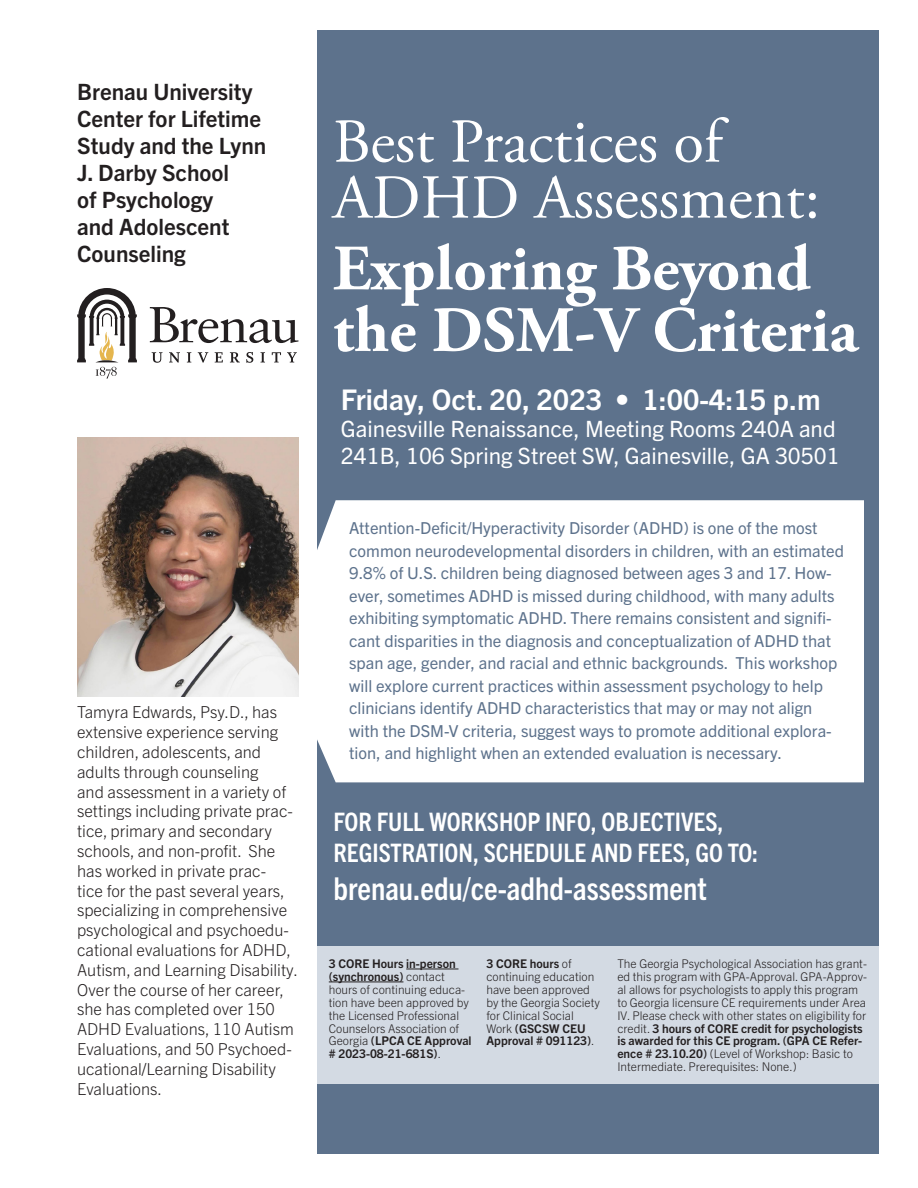
<style>
.page{position:relative;width:918px;height:1188px;background:#fff}
.page>*{position:absolute;margin:0;border:0;box-sizing:border-box;transform-origin:0 0}
.t1{font:700 64.5px/61.7px "Adobe Garamond Pro";color:#fff}
.t2{font:62.4px/55.9px "Adobe Garamond Pro";color:#fff}
.t3{font:700 condensed 31.5px "Trade Gothic Next LT Pro";color:#fff}
.t4{font:700 28.5px "Trade Gothic Next LT Pro";color:#fff}
.t5{font:700 condensed 25.5px/30.6px "Trade Gothic Next LT Pro";color:#fff}
.t6{font:700 22.5px/27px "Trade Gothic Next LT Pro";color:#231f20}
.t7{font:22.5px/27px "Trade Gothic Next LT Pro";color:#fff}
.t8{font:16.5px/22.5px "Trade Gothic Next LT Pro";color:#5d728c}
.t9{font:300 16.5px/19.8px "Trade Gothic Next LT Pro";color:#231f20}
.t10{font:300 12px/12.9px "Trade Gothic Next LT Pro";color:#231f20}
.s1{font-weight:700}
</style>
<div class="page">
<div style="left:317px;top:31px;width:561px;height:1123px;background:#5d728c"></div>
<svg style="left:77px;top:288px;width:60px;height:91px"></svg>
<svg style="left:150px;top:307px;width:148px;height:36px"></svg>
<svg style="left:152px;top:352px;width:11px;height:11px"></svg>
<svg style="left:169px;top:352px;width:11px;height:11px"></svg>
<svg style="left:187px;top:352px;width:4px;height:10px"></svg>
<svg style="left:198px;top:352px;width:10px;height:11px"></svg>
<svg style="left:215px;top:352px;width:8px;height:10px"></svg>
<svg style="left:230px;top:352px;width:10px;height:10px"></svg>
<svg style="left:246px;top:352px;width:7px;height:11px"></svg>
<svg style="left:260px;top:352px;width:5px;height:10px"></svg>
<svg style="left:272px;top:352px;width:9px;height:10px"></svg>
<svg style="left:287px;top:352px;width:10px;height:10px"></svg>
<div style="left:317px;top:946px;width:561px;height:138px;background:#d3dae3"></div>
<hr style="left:406px;top:969px;width:53px;height:1px;background:#231f20">
<hr style="left:329px;top:982px;width:74px;height:1px;background:#231f20">
<div style="left:298px;top:500px;width:566px;height:282px;background:#fff"></div>
<img style="left:77px;top:437px;width:221px;height:260px">
<h3 class="t6" style="left:77px;top:80px;width:191px">Brenau University<br>Center for Lifetime<br>Study and the Lynn<br>J. Darby School<br>of Psychology<br>and Adolescent<br>Counseling</h3>
<p class="t9" style="left:77px;top:704px;width:222px">Tamyra Edwards, Psy.D., has extensive experience serving children, adolescents, and adults through counseling<br>and assessment in a variety of settings including private prac&shy;tice, primary and secondary schools, and non-profit. She has worked in private prac-<br>tice for the past several years, specializing in comprehensive psychological and psychoedu&shy;cational evaluations for ADHD,<br>Autism, and Learning Disability.<br>Over the course of her career, she has completed over 150<br>ADHD Evaluations, 110 Autism<br>Evaluations, and 50 Psychoed&shy;ucational/Learning Disability<br>Evaluations.</p>
<h2 class="t2" style="left:333px;top:112px;width:489px">Best Practices of<br>ADHD Assessment:</h2>
<h1 class="t1" style="left:333px;top:244px;width:526px">Exploring Beyond the DSM-V Criteria</h1>
<h3 class="t4" style="left:341px;top:389px;width:481px">Friday, Oct. 20, 2023 • 1:00-4:15 p.m</h3>
<h3 class="t7" style="left:341px;top:417px;width:500px">Gainesville Renaissance, Meeting Rooms 240A and<br>241B, 106 Spring Street SW, Gainesville, GA 30501</h3>
<p class="t8" style="left:349px;top:519px;width:496px">Attention-Deficit/Hyperactivity Disorder (ADHD) is one of the most common neurodevelopmental disorders in children, with an estimated 9.8% of U.S. children being diagnosed between ages 3 and 17. How&shy;ever, sometimes ADHD is missed during childhood, with many adults exhibiting symptomatic ADHD. There remains consistent and signifi&shy;cant disparities in the diagnosis and conceptualization of ADHD that span age, gender, and racial and ethnic backgrounds. This workshop will explore current practices within assessment psychology to help clinicians identify ADHD characteristics that may or may not align with the DSM-V criteria, suggest ways to promote additional explora&shy;tion, and highlight when an extended evaluation is necessary.</p>
<h3 class="t5" style="left:333px;top:809px;width:426px">FOR FULL WORKSHOP INFO, OBJECTIVES,<br>REGISTRATION, SCHEDULE AND FEES, GO TO:</h3>
<h3 class="t3" style="left:333px;top:877px;width:375px">brenau.edu/ce-adhd-assessment</h3>
<p class="t10" style="left:329px;top:958px;width:144px"><span class="s1">3 CORE Hours in-person (synchronous)</span> contact hours of continuing educa&shy;tion have been approved by the Licensed Professional<br>Counselors Association of<br>Georgia <span class="s1">(LPCA CE Approval # 2023-08-21-681S)</span>.</p>
<p class="t10" style="left:486px;top:958px;width:115px"><span class="s1">3 CORE hours</span> of continuing education have been approved by the Georgia Society for Clinical Social<br>Work <span class="s1">(GSCSW CEU<br>Approval # 091123)</span>.</p>
<p class="t10" style="left:617px;top:958px;width:251px">The Georgia Psychological Association has grant&shy;ed this program with GPA-Approval. GPA-Approv&shy;al allows for psychologists to apply this program to Georgia licensure CE requirements under Area IV. Please check with other states on eligibility for credit. <span class="s1">3 hours of CORE credit for psychologists is awarded for this CE program. (GPA CE Refer&shy;ence # 23.10.20)</span> (Level of Workshop: Basic to Intermediate. Prerequisites: None.)</p>
</div>
